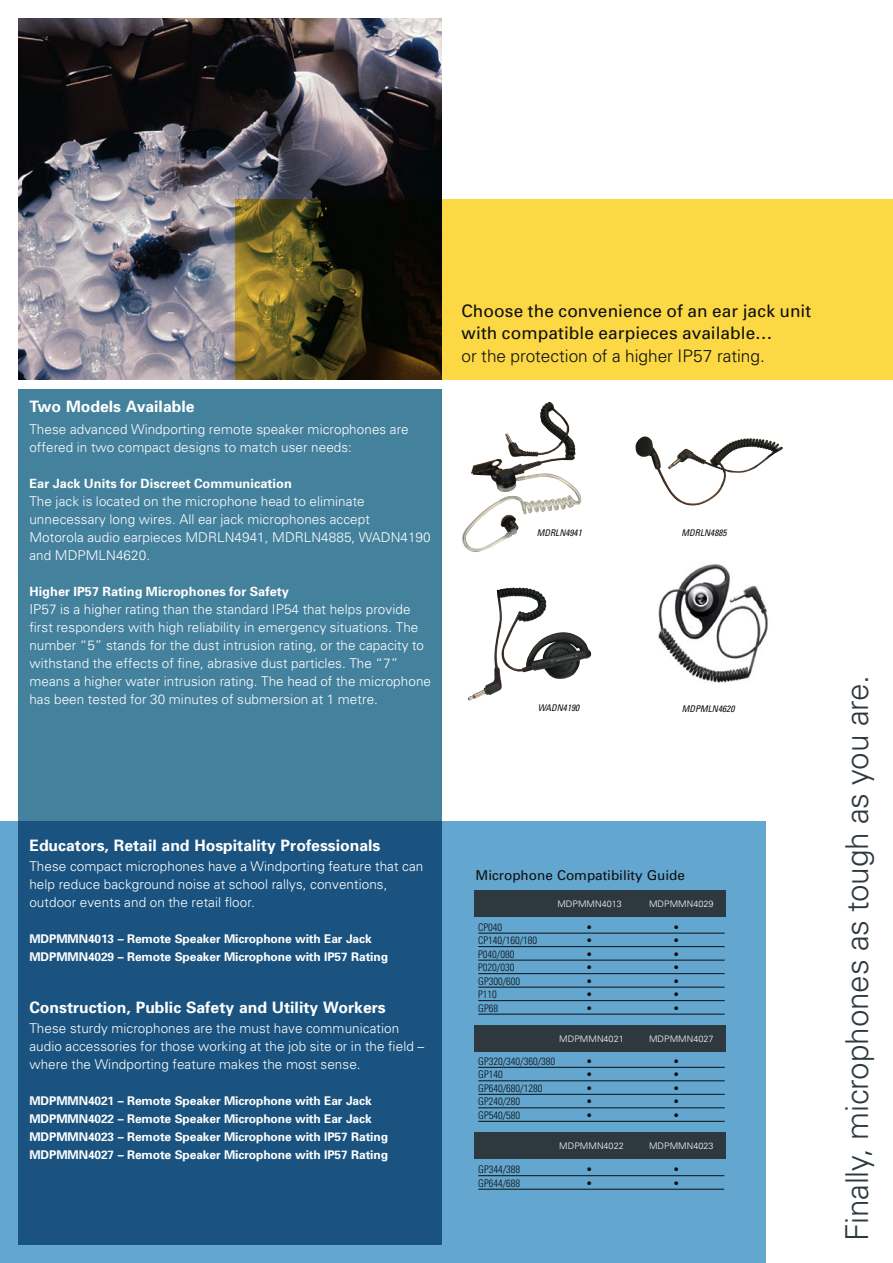
<style>
.page{position:relative;width:893px;height:1263px;background:#fff}
.page>*{position:absolute;margin:0;border:0;box-sizing:border-box;transform-origin:0 0}
.B_lead3_U45_21_24__p6{font:300 31.5px "Univers";letter-spacing:-.005em;color:#2d393f}
.D_subhed2_U45_11_5_15__p0{font:17.25px/22.5px "Univers";letter-spacing:.005em;color:#0f0f0f}
.Bullets_Bold{font:700 15.75px "Univers";color:#fff}
.E_text1_U45_9_12__p0{font:300 13.5px/18px "Univers";letter-spacing:.005em;color:#fff}
.t1{font:13.5px "Univers";color:#0f0f0f}
.D_subhed3_U65_8_5_12__p0{font:700 12.75px "Univers";letter-spacing:.005em;color:#fff}
.RSM_Products{font:700 12px/18px "Univers";letter-spacing:-.01em;color:#fff}
.Chart{font:300 condensed 10.5px "Univers";color:#0f0f0f}
.Product_Item_Numbers_White{font:italic condensed 9.15px "Univers";color:#0f0f0f}
.Product_Item_Numbers{font:italic condensed 9.15px "Univers";color:#0f0f0f}
.G_footnote_U45_6_9__p3{font:300 9px "Univers";letter-spacing:.005em;color:#fdfdfd}
.s1{font-weight:300}
</style>
<div class="page">
<div style="left:0;top:821px;width:766px;height:442px;background:#63a6cf"></div>
<img style="left:658px;top:564px;width:110px;height:119px">
<svg style="left:19px;top:389px;width:423px;height:855px;background:#2f6a8e"></svg>
<div style="left:474px;top:890px;width:252px;height:27px;background:#2d393f"></div>
<hr style="left:478px;top:933px;width:247px;height:1px;background:#0f0f0f">
<hr style="left:478px;top:946px;width:247px;height:1px;background:#0f0f0f">
<hr style="left:478px;top:960px;width:247px;height:1px;background:#0f0f0f">
<hr style="left:478px;top:973px;width:247px;height:1px;background:#0f0f0f">
<hr style="left:478px;top:987px;width:247px;height:1px;background:#0f0f0f">
<hr style="left:478px;top:1000px;width:247px;height:1px;background:#0f0f0f">
<hr style="left:478px;top:1014px;width:247px;height:1px;background:#0f0f0f">
<div style="left:474px;top:1025px;width:252px;height:27px;background:#2d393f"></div>
<hr style="left:478px;top:1067px;width:247px;height:1px;background:#0f0f0f">
<hr style="left:478px;top:1080px;width:247px;height:1px;background:#0f0f0f">
<hr style="left:478px;top:1094px;width:247px;height:1px;background:#0f0f0f">
<hr style="left:478px;top:1107px;width:247px;height:1px;background:#0f0f0f">
<hr style="left:478px;top:1121px;width:247px;height:1px;background:#0f0f0f">
<div style="left:474px;top:1132px;width:252px;height:27px;background:#2d393f"></div>
<hr style="left:478px;top:1175px;width:246px;height:1px;background:#0f0f0f">
<hr style="left:478px;top:1189px;width:246px;height:1px;background:#0f0f0f">
<img style="left:465px;top:401px;width:117px;height:149px">
<img style="left:635px;top:436px;width:148px;height:70px">
<img style="left:468px;top:589px;width:123px;height:111px">
<img style="left:19px;top:19px;width:423px;height:361px">
<svg style="left:235px;top:199px;width:658px;height:181px;background:#c0a435"></svg>
<p class="Bullets_Bold" style="left:29px;top:397px;width:167px">Two Models Available</p>
<p class="E_text1_U45_9_12__p0" style="left:29px;top:420px;width:381px">These advanced Windporting remote speaker microphones are offered in two compact designs to match user needs:</p>
<p class="D_subhed3_U65_8_5_12__p0" style="left:29px;top:475px;width:264px">Ear Jack Units for Discreet Communication</p>
<p class="E_text1_U45_9_12__p0" style="left:29px;top:492px;width:403px">The jack is located on the microphone head to eliminate unnecessary long wires. All ear jack microphones accept<br>Motorola audio earpieces MDRLN4941, MDRLN4885, WADN4190 and MDPMLN4620.</p>
<p class="D_subhed3_U65_8_5_12__p0" style="left:29px;top:583px;width:261px">Higher IP57 Rating Microphones for Safety</p>
<p class="E_text1_U45_9_12__p0" style="left:29px;top:600px;width:403px">IP57 is a higher rating than the standard IP54 that helps provide first responders with high reliability in emergency situations. The number “5” stands for the dust intrusion rating, or the capacity to withstand the effects of fine, abrasive dust particles. The “7” means a higher water intrusion rating. The head of the microphone has been tested for 30 minutes of submersion at 1 metre.</p>
<p class="D_subhed2_U45_11_5_15__p0" style="left:461px;top:299px;width:351px">Choose the convenience of an ear jack unit with compatible earpieces available…<br><span class="s1">or the protection of a higher IP57 rating.</span></p>
<p class="Product_Item_Numbers" style="left:537px;top:527px;width:46px">MDRLN4941</p>
<p class="Product_Item_Numbers_White" style="left:682px;top:527px;width:46px">MDRLN4885</p>
<p class="Product_Item_Numbers_White" style="left:538px;top:702px;width:43px">WADN4190</p>
<p class="Product_Item_Numbers_White" style="left:682px;top:702px;width:54px">MDPMLN4620</p>
<p class="Bullets_Bold" style="left:29px;top:835px;width:352px">Educators, Retail and Hospitality Professionals</p>
<p class="E_text1_U45_9_12__p0" style="left:29px;top:856px;width:395px">These compact microphones have a Windporting feature that can help reduce background noise at school rallys, conventions, outdoor events and on the retail floor.</p>
<p class="RSM_Products" style="left:29px;top:929px;width:360px">MDPMMN4013 – Remote Speaker Microphone with Ear Jack<br>MDPMMN4029 – Remote Speaker Microphone with IP57 Rating</p>
<p class="Bullets_Bold" style="left:29px;top:997px;width:358px">Construction, Public Safety and Utility Workers</p>
<p class="E_text1_U45_9_12__p0" style="left:29px;top:1018px;width:396px">These sturdy microphones are the must have communication audio accessories for those working at the job site or in the field – where the Windporting feature makes the most sense.</p>
<p class="RSM_Products" style="left:29px;top:1091px;width:360px">MDPMMN4021 – Remote Speaker Microphone with Ear Jack MDPMMN4022 – Remote Speaker Microphone with Ear Jack MDPMMN4023 – Remote Speaker Microphone with IP57 Rating MDPMMN4027 – Remote Speaker Microphone with IP57 Rating</p>
<p class="t1" style="left:476px;top:867px;width:211px">Microphone Compatibility Guide</p>
<p class="G_footnote_U45_6_9__p3" style="left:557px;top:898px;width:66px">MDPMMN4013</p>
<p class="G_footnote_U45_6_9__p3" style="left:649px;top:898px;width:66px">MDPMMN4029</p>
<p class="Chart" style="left:478px;top:921px;width:25px">CP040</p>
<p class="Chart" style="left:586px;top:921px;width:8px">•</p>
<p class="Chart" style="left:673px;top:921px;width:8px">•</p>
<p class="Chart" style="left:478px;top:934px;width:60px">CP140/160/180</p>
<p class="Chart" style="left:586px;top:934px;width:8px">•</p>
<p class="Chart" style="left:673px;top:934px;width:8px">•</p>
<p class="Chart" style="left:478px;top:948px;width:38px">P040/080</p>
<p class="Chart" style="left:586px;top:948px;width:8px">•</p>
<p class="Chart" style="left:673px;top:948px;width:8px">•</p>
<p class="Chart" style="left:478px;top:961px;width:38px">P020/030</p>
<p class="Chart" style="left:586px;top:961px;width:8px">•</p>
<p class="Chart" style="left:673px;top:961px;width:8px">•</p>
<p class="Chart" style="left:478px;top:975px;width:43px">GP300/600</p>
<p class="Chart" style="left:586px;top:975px;width:8px">•</p>
<p class="Chart" style="left:673px;top:975px;width:8px">•</p>
<p class="Chart" style="left:478px;top:988px;width:20px">P110</p>
<p class="Chart" style="left:586px;top:988px;width:8px">•</p>
<p class="Chart" style="left:673px;top:988px;width:8px">•</p>
<p class="Chart" style="left:478px;top:1002px;width:21px">GP68</p>
<p class="Chart" style="left:586px;top:1002px;width:8px">•</p>
<p class="Chart" style="left:673px;top:1002px;width:8px">•</p>
<p class="G_footnote_U45_6_9__p3" style="left:559px;top:1033px;width:66px">MDPMMN4021</p>
<p class="G_footnote_U45_6_9__p3" style="left:649px;top:1033px;width:66px">MDPMMN4027</p>
<p class="Chart" style="left:478px;top:1055px;width:78px">GP320/340/360/380</p>
<p class="Chart" style="left:586px;top:1055px;width:8px">•</p>
<p class="Chart" style="left:673px;top:1055px;width:8px">•</p>
<p class="Chart" style="left:478px;top:1068px;width:26px">GP140</p>
<p class="Chart" style="left:586px;top:1068px;width:8px">•</p>
<p class="Chart" style="left:673px;top:1068px;width:8px">•</p>
<p class="Chart" style="left:478px;top:1082px;width:66px">GP640/680/1280</p>
<p class="Chart" style="left:586px;top:1082px;width:8px">•</p>
<p class="Chart" style="left:673px;top:1082px;width:8px">•</p>
<p class="Chart" style="left:478px;top:1095px;width:43px">GP240/280</p>
<p class="Chart" style="left:586px;top:1095px;width:8px">•</p>
<p class="Chart" style="left:673px;top:1095px;width:8px">•</p>
<p class="Chart" style="left:478px;top:1109px;width:43px">GP540/580</p>
<p class="Chart" style="left:586px;top:1109px;width:8px">•</p>
<p class="Chart" style="left:673px;top:1109px;width:8px">•</p>
<p class="G_footnote_U45_6_9__p3" style="left:559px;top:1140px;width:66px">MDPMMN4022</p>
<p class="G_footnote_U45_6_9__p3" style="left:649px;top:1140px;width:66px">MDPMMN4023</p>
<p class="Chart" style="left:478px;top:1163px;width:43px">GP344/388</p>
<p class="Chart" style="left:586px;top:1163px;width:8px">•</p>
<p class="Chart" style="left:673px;top:1163px;width:8px">•</p>
<p class="Chart" style="left:478px;top:1177px;width:43px">GP644/688</p>
<p class="Chart" style="left:586px;top:1177px;width:8px">•</p>
<p class="Chart" style="left:673px;top:1177px;width:8px">•</p>
<p class="B_lead3_U45_21_24__p6" style="left:838px;top:1241px;width:567px;rotate:-90deg">Finally, microphones as tough as you are.</p>
</div>
